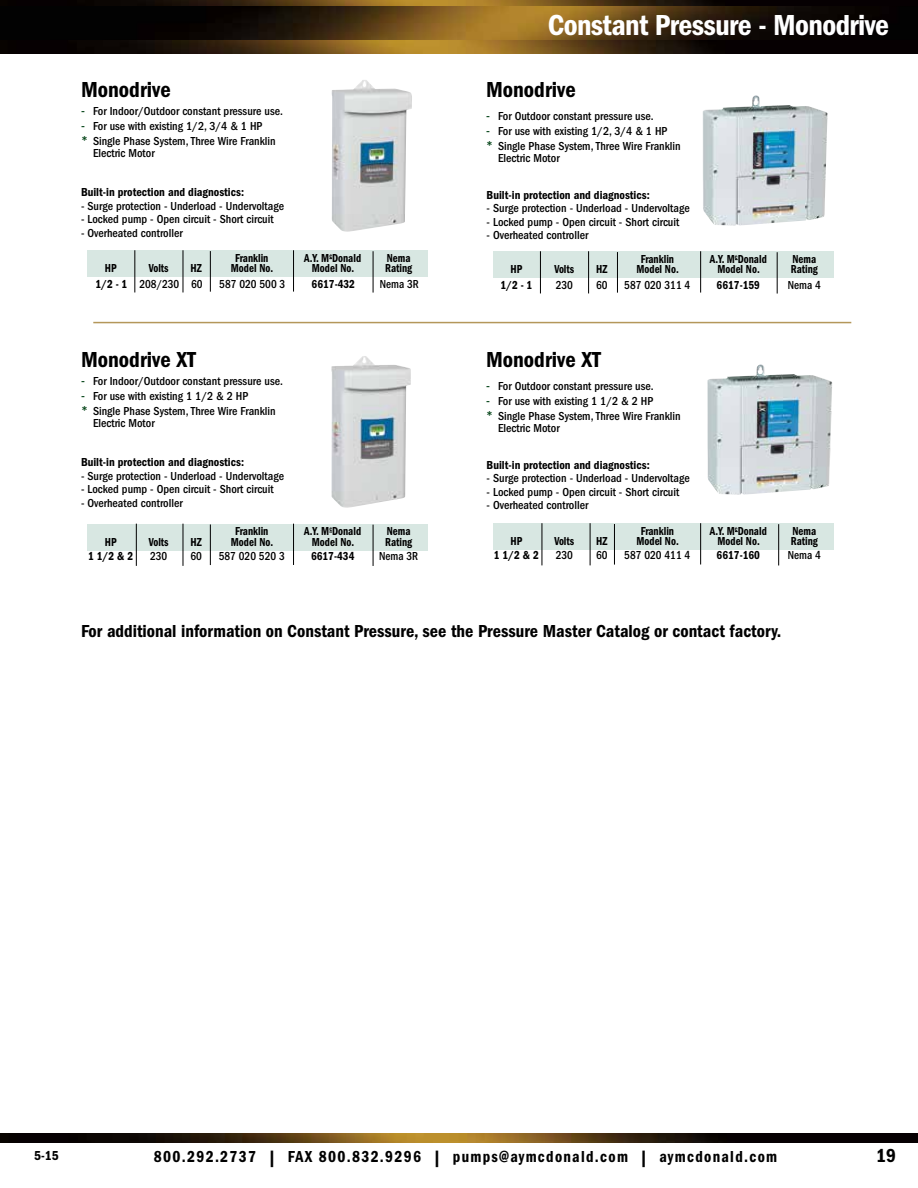
<style>
.page{position:relative;width:918px;height:1188px;background:#fff}
.page>*{position:absolute;margin:0;border:0;box-sizing:border-box;transform-origin:0 0}
.t1{font:30px "ITC Franklin Gothic Std Dm Cd";letter-spacing:-.02em;color:#fff}
.t2{font:22.5px "ITC Franklin Gothic Std Dm Cd";color:#000}
.t3{font:19.5px "ITC Franklin Gothic Std Dm Cd";color:#000}
.t4{font:18px "ITC Franklin Gothic Std Dm Cd";color:#000}
.t5{font:16.5px "ITC Franklin Gothic Std Dm Cd";letter-spacing:.08em;color:#000;scale:.95 1}
.t6{font:13.5px "ITC Franklin Gothic Std Dm Cd";color:#000}
.t7{font:500 condensed 12px/15px "ITC Franklin Gothic Std";color:#000}
.t8{font:12px "ITC Franklin Gothic Std Dm Cd";color:#000;scale:.9 1}
.t9{font:12px "ITC Franklin Gothic Std Dm Cd";color:#000}
.t10{font:500 condensed 12px "ITC Franklin Gothic Std";color:#000;scale:.94 1}
.t11{font:12px "ITC Franklin Gothic Std Dm Cd";color:#000;scale:.94 1}
.s1{font-size:13.5px;color:#004215}
.s2{font-family:"ITC Franklin Gothic Std Dm Cd";font-weight:400;font-stretch:normal}
</style>
<div class="page">
<img style="left:0;top:6px;width:918px;height:34px">
<img style="left:0;top:40px;width:918px;height:14px">
<img style="left:1px;top:1134px;width:917px;height:9px">
<img style="left:0;top:0;width:918px;height:6px">
<div style="left:88px;top:250px;width:340px;height:27px;background:#d8e7e2"></div>
<hr style="left:135px;top:250px;width:1px;height:42px;background:#000">
<hr style="left:293px;top:250px;width:1px;height:42px;background:#000">
<hr style="left:210px;top:251px;width:1px;height:41px;background:#000">
<hr style="left:183px;top:250px;width:1px;height:42px;background:#000">
<hr style="left:373px;top:251px;width:1px;height:42px;background:#000">
<div style="left:493px;top:251px;width:340px;height:27px;background:#d8e7e2"></div>
<hr style="left:540px;top:251px;width:1px;height:42px;background:#000">
<hr style="left:700px;top:251px;width:1px;height:42px;background:#000">
<hr style="left:617px;top:252px;width:1px;height:41px;background:#000">
<hr style="left:588px;top:251px;width:1px;height:42px;background:#000">
<hr style="left:777px;top:252px;width:1px;height:42px;background:#000">
<div style="left:88px;top:524px;width:340px;height:26px;background:#d8e7e2"></div>
<hr style="left:136px;top:524px;width:1px;height:42px;background:#000">
<hr style="left:293px;top:524px;width:1px;height:41px;background:#000">
<hr style="left:210px;top:524px;width:1px;height:41px;background:#000">
<hr style="left:183px;top:524px;width:1px;height:42px;background:#000">
<hr style="left:373px;top:525px;width:1px;height:41px;background:#000">
<div style="left:493px;top:523px;width:340px;height:27px;background:#d8e7e2"></div>
<hr style="left:542px;top:523px;width:1px;height:42px;background:#000">
<hr style="left:700px;top:523px;width:1px;height:42px;background:#000">
<hr style="left:614px;top:524px;width:1px;height:41px;background:#000">
<hr style="left:590px;top:523px;width:1px;height:42px;background:#000">
<hr style="left:778px;top:524px;width:1px;height:41px;background:#000">
<img style="left:707px;top:364px;width:125px;height:131px">
<img style="left:703px;top:95px;width:125px;height:131px">
<hr style="left:93px;top:322px;width:758px;height:1px;background:#b4975a">
<img style="left:332px;top:80px;width:80px;height:152px">
<img style="left:331px;top:356px;width:80px;height:152px">
<h1 class="t1" style="left:548px;top:8px;width:343px">Constant Pressure - Monodrive</h1>
<h2 class="t2" style="left:81px;top:76px;width:91px">Monodrive</h2>
<h2 class="t2" style="left:486px;top:76px;width:91px">Monodrive</h2>
<p class="t7" style="left:81px;top:104px;width:203px"><span class="s1">-</span> For Indoor/Outdoor constant pressure use.</p>
<p class="t7" style="left:81px;top:119px;width:196px"><span class="s1">-</span> For use with existing 1/2, 3/4 &amp; 1 HP<br><span class="s1">*</span> Single Phase System, Three Wire Franklin</p>
<p class="t7" style="left:93px;top:146px;width:63px">Electric Motor</p>
<p class="t7" style="left:486px;top:109px;width:169px"><span class="s1">-</span> For Outdoor constant pressure use.</p>
<p class="t7" style="left:486px;top:124px;width:196px"><span class="s1">-</span> For use with existing 1/2, 3/4 &amp; 1 HP<br><span class="s1">*</span> Single Phase System, Three Wire Franklin</p>
<p class="t7" style="left:498px;top:151px;width:63px">Electric Motor</p>
<p class="t9" style="left:81px;top:185px;width:165px">Built-in protection and diagnostics:</p>
<p class="t7" style="left:81px;top:198px;width:205px">- Surge protection - Underload - Undervoltage</p>
<p class="t7" style="left:81px;top:212px;width:194px">- Locked pump - Open circuit - Short circuit</p>
<p class="t7" style="left:81px;top:225px;width:103px">- Overheated controller</p>
<p class="t9" style="left:487px;top:188px;width:165px">Built-in protection and diagnostics:</p>
<p class="t7" style="left:487px;top:201px;width:205px">- Surge protection - Underload - Undervoltage</p>
<p class="t7" style="left:487px;top:214px;width:194px">- Locked pump - Open circuit - Short circuit</p>
<p class="t7" style="left:487px;top:228px;width:103px">- Overheated controller</p>
<p class="t8" style="left:235px;top:251px;width:39px">Franklin</p>
<p class="t8" style="left:304px;top:251px;width:65px">A.Y. M<sup>c</sup>Donald</p>
<p class="t8" style="left:387px;top:251px;width:28px">Nema</p>
<p class="t8" style="left:105px;top:262px;width:15px">HP</p>
<p class="t8" style="left:149px;top:262px;width:24px">Volts</p>
<p class="t8" style="left:191px;top:262px;width:14px">HZ</p>
<p class="t8" style="left:231px;top:262px;width:49px">Model No.</p>
<p class="t8" style="left:312px;top:262px;width:49px">Model No.</p>
<p class="t8" style="left:385px;top:262px;width:32px">Rating</p>
<p class="t8" style="left:641px;top:252px;width:39px">Franklin</p>
<p class="t8" style="left:710px;top:252px;width:65px">A.Y. M<sup>c</sup>Donald</p>
<p class="t8" style="left:793px;top:252px;width:28px">Nema</p>
<p class="t8" style="left:510px;top:263px;width:15px">HP</p>
<p class="t8" style="left:554px;top:263px;width:24px">Volts</p>
<p class="t8" style="left:596px;top:263px;width:14px">HZ</p>
<p class="t8" style="left:636px;top:263px;width:49px">Model No.</p>
<p class="t8" style="left:717px;top:263px;width:49px">Model No.</p>
<p class="t8" style="left:791px;top:263px;width:32px">Rating</p>
<p class="t10" style="left:95px;top:277px;width:116px"><span class="s2">1/2 - 1</span> 208/230 60</p>
<p class="t10" style="left:219px;top:277px;width:72px">587 020 500 3</p>
<p class="t11" style="left:312px;top:277px;width:48px">6617-432</p>
<p class="t10" style="left:380px;top:277px;width:43px">Nema 3R</p>
<p class="t11" style="left:500px;top:278px;width:36px">1/2 - 1</p>
<p class="t10" style="left:556px;top:278px;width:20px">230</p>
<p class="t10" style="left:596px;top:278px;width:14px">60</p>
<p class="t10" style="left:624px;top:278px;width:72px">587 020 311 4</p>
<p class="t11" style="left:717px;top:278px;width:48px">6617-159</p>
<p class="t10" style="left:788px;top:278px;width:37px">Nema 4</p>
<h2 class="t2" style="left:81px;top:346px;width:116px">Monodrive XT</h2>
<h2 class="t2" style="left:486px;top:346px;width:116px">Monodrive XT</h2>
<p class="t7" style="left:81px;top:374px;width:203px"><span class="s1">-</span> For Indoor/Outdoor constant pressure use.</p>
<p class="t7" style="left:81px;top:389px;width:196px"><span class="s1">-</span> For use with existing 1 1/2 &amp; 2 HP<br><span class="s1">*</span> Single Phase System, Three Wire Franklin</p>
<p class="t7" style="left:93px;top:416px;width:63px">Electric Motor</p>
<p class="t7" style="left:486px;top:379px;width:169px"><span class="s1">-</span> For Outdoor constant pressure use.</p>
<p class="t7" style="left:486px;top:394px;width:196px"><span class="s1">-</span> For use with existing 1 1/2 &amp; 2 HP<br><span class="s1">*</span> Single Phase System, Three Wire Franklin</p>
<p class="t7" style="left:498px;top:421px;width:63px">Electric Motor</p>
<p class="t9" style="left:81px;top:455px;width:165px">Built-in protection and diagnostics:</p>
<p class="t7" style="left:81px;top:468px;width:205px">- Surge protection - Underload - Undervoltage</p>
<p class="t7" style="left:81px;top:482px;width:194px">- Locked pump - Open circuit - Short circuit</p>
<p class="t7" style="left:81px;top:495px;width:103px">- Overheated controller</p>
<p class="t9" style="left:487px;top:458px;width:165px">Built-in protection and diagnostics:</p>
<p class="t7" style="left:487px;top:471px;width:205px">- Surge protection - Underload - Undervoltage</p>
<p class="t7" style="left:487px;top:484px;width:194px">- Locked pump - Open circuit - Short circuit</p>
<p class="t7" style="left:487px;top:498px;width:103px">- Overheated controller</p>
<p class="t8" style="left:235px;top:525px;width:39px">Franklin</p>
<p class="t8" style="left:304px;top:525px;width:65px">A.Y. M<sup>c</sup>Donald</p>
<p class="t8" style="left:387px;top:525px;width:28px">Nema</p>
<p class="t8" style="left:105px;top:535px;width:15px">HP</p>
<p class="t8" style="left:149px;top:535px;width:24px">Volts</p>
<p class="t8" style="left:191px;top:535px;width:14px">HZ</p>
<p class="t8" style="left:231px;top:535px;width:49px">Model No.</p>
<p class="t8" style="left:312px;top:535px;width:49px">Model No.</p>
<p class="t8" style="left:385px;top:535px;width:32px">Rating</p>
<p class="t8" style="left:641px;top:524px;width:39px">Franklin</p>
<p class="t8" style="left:710px;top:524px;width:65px">A.Y. M<sup>c</sup>Donald</p>
<p class="t8" style="left:793px;top:524px;width:28px">Nema</p>
<p class="t8" style="left:510px;top:535px;width:15px">HP</p>
<p class="t8" style="left:554px;top:535px;width:24px">Volts</p>
<p class="t8" style="left:596px;top:535px;width:14px">HZ</p>
<p class="t8" style="left:636px;top:535px;width:49px">Model No.</p>
<p class="t8" style="left:717px;top:535px;width:49px">Model No.</p>
<p class="t8" style="left:791px;top:535px;width:32px">Rating</p>
<p class="t11" style="left:88px;top:549px;width:49px">1 1/2 &amp; 2</p>
<p class="t10" style="left:150px;top:549px;width:20px">230</p>
<p class="t10" style="left:190px;top:549px;width:14px">60</p>
<p class="t10" style="left:219px;top:549px;width:72px">587 020 520 3</p>
<p class="t11" style="left:311px;top:549px;width:48px">6617-434</p>
<p class="t10" style="left:379px;top:549px;width:43px">Nema 3R</p>
<p class="t11" style="left:494px;top:549px;width:49px">1 1/2 &amp; 2</p>
<p class="t10" style="left:556px;top:549px;width:20px">230</p>
<p class="t10" style="left:596px;top:549px;width:14px">60</p>
<p class="t10" style="left:624px;top:549px;width:72px">587 020 411 4</p>
<p class="t11" style="left:717px;top:549px;width:48px">6617-160</p>
<p class="t10" style="left:788px;top:549px;width:37px">Nema 4</p>
<h3 class="t4" style="left:81px;top:621px;width:702px">For additional information on Constant Pressure, see the Pressure Master Catalog or contact factory.</h3>
<p class="t6" style="left:34px;top:1147px;width:26px">5-15</p>
<h3 class="t5" style="left:154px;top:1147px;width:658px">800.292.2737 | FAX 800.832.9296 | pumps@aymcdonald.com | aymcdonald.com</h3>
<h3 class="t3" style="left:876px;top:1145px;width:21px">19</h3>
</div>
